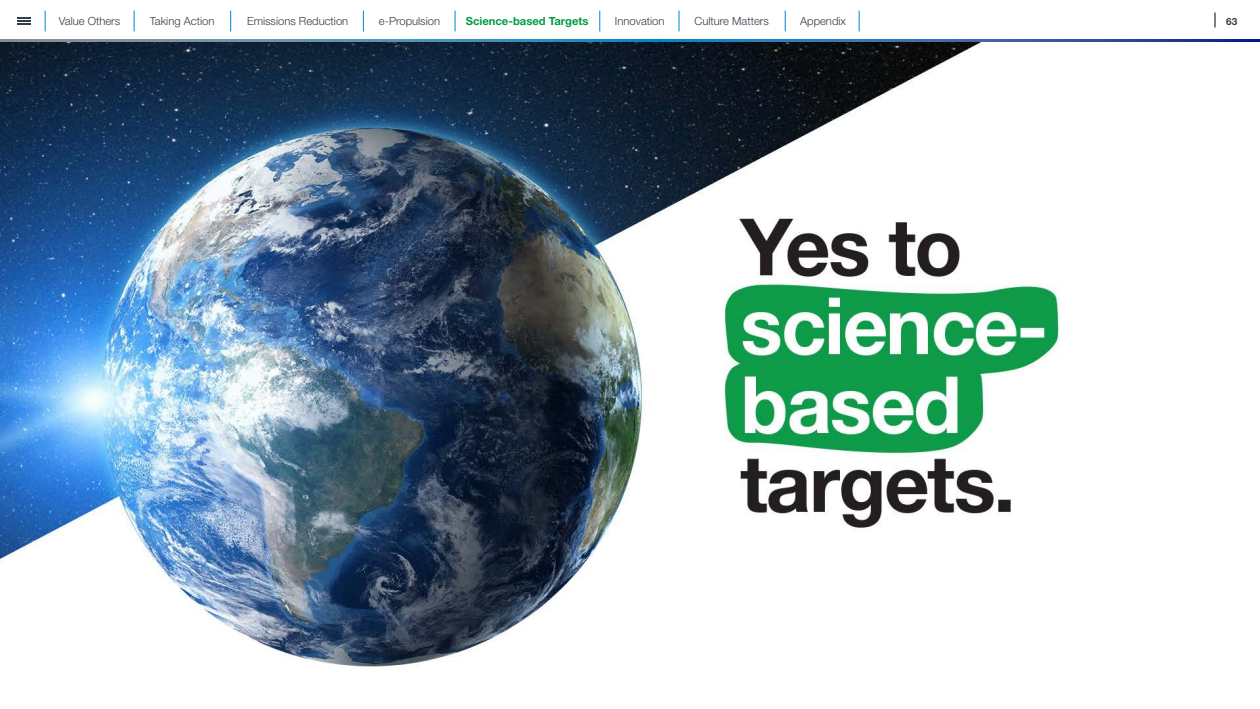
<style>
.page{position:relative;width:1260px;height:709px;background:#fff}
.page>*{position:absolute;margin:0;border:0;box-sizing:border-box;transform-origin:0 0}
.t1{font:300 11.25px "Helvetica Neue LT Pro";color:#333f48}
.t2{font:700 11.25px "Helvetica Neue LT Pro";color:#009a44}
.t3{font:700 10px "Helvetica Neue LT Pro";color:#333f48}
</style>
<div class="page">
<svg style="left:1215px;top:12px;width:1px;height:16px"></svg>
<svg style="left:0;top:40px;width:1260px;height:2px"></svg>
<svg style="left:134px;top:10px;width:1px;height:21px"></svg>
<svg style="left:230px;top:11px;width:1px;height:21px"></svg>
<svg style="left:45px;top:11px;width:1px;height:21px"></svg>
<svg style="left:17px;top:17px;width:13px;height:8px"></svg>
<svg style="left:363px;top:11px;width:1px;height:21px"></svg>
<svg style="left:455px;top:10px;width:1px;height:21px"></svg>
<svg style="left:600px;top:11px;width:1px;height:21px"></svg>
<svg style="left:679px;top:10px;width:1px;height:21px"></svg>
<svg style="left:785px;top:10px;width:1px;height:21px"></svg>
<svg style="left:859px;top:11px;width:1px;height:21px"></svg>
<img style="left:0;top:42px;width:1061px;height:625px">
<p class="t1" style="left:59px;top:14px;width:63px">Value Others</p>
<p class="t1" style="left:150px;top:14px;width:66px">Taking Action</p>
<p class="t1" style="left:247px;top:14px;width:103px">Emissions Reduction</p>
<p class="t1" style="left:379px;top:14px;width:63px">e-Propulsion</p>
<p class="t2" style="left:466px;top:14px;width:124px">Science-based Targets</p>
<p class="t1" style="left:615px;top:14px;width:51px">Innovation</p>
<p class="t1" style="left:695px;top:14px;width:76px">Culture Matters</p>
<p class="t1" style="left:800px;top:14px;width:47px">Appendix</p>
<p class="t3" style="left:1226px;top:15px;width:13px">63</p>
</div>
